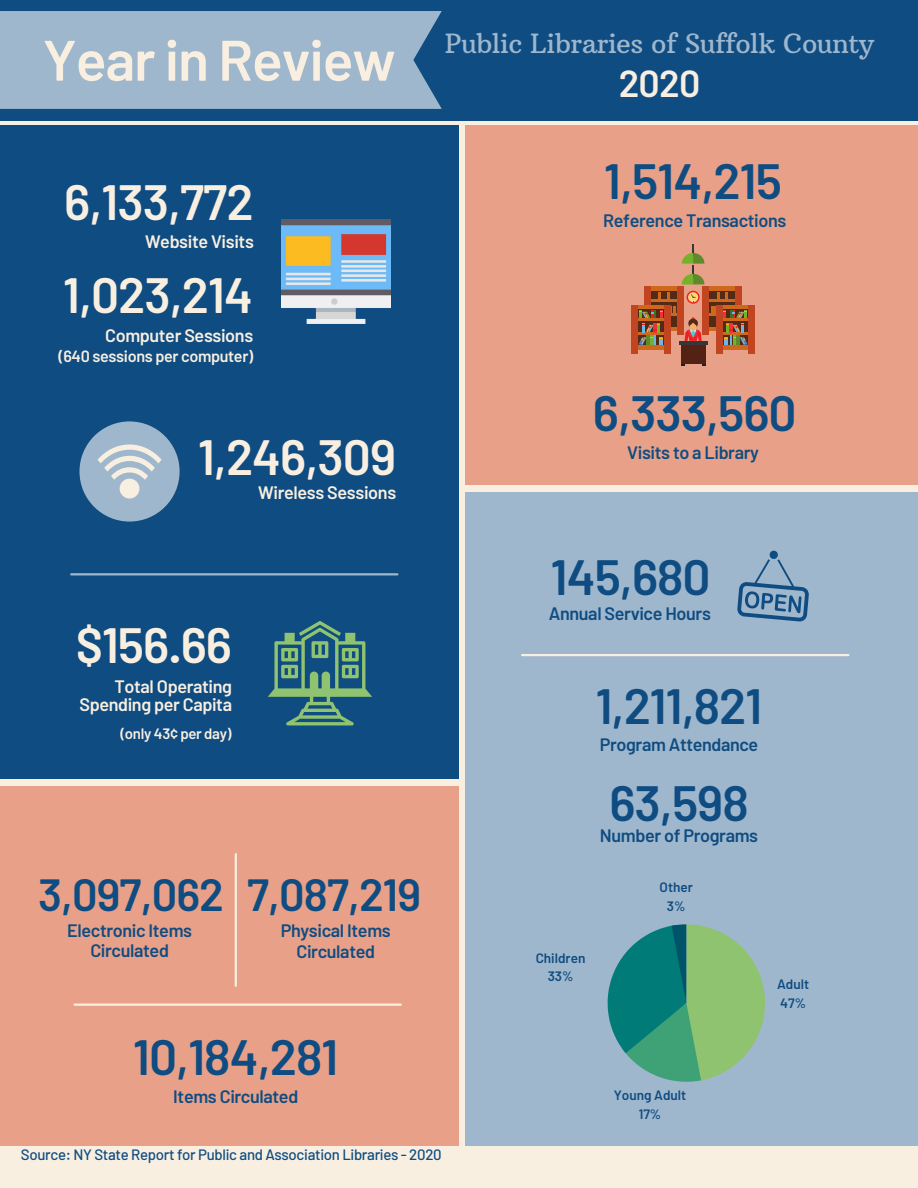
<style>
.page{position:relative;width:918px;height:1188px;background:#f8efe1}
.page>*{position:absolute;margin:0;border:0;box-sizing:border-box;transform-origin:0 0}
.t1{font:600 57px "Barlow";letter-spacing:-.02em;color:#f8efe1}
.t2{font:600 49.5px "Barlow";letter-spacing:-.02em;color:#0f4c81}
.t3{font:600 49.5px "Barlow";letter-spacing:-.02em;color:#f8efe1}
.t4{font:600 45px "Barlow";letter-spacing:-.02em;color:#0f4c81}
.t5{font:600 37.5px "Barlow";color:#f8efe1}
.t6{font:27px "Arbutus Slab";letter-spacing:-.02em;color:#9fb7cd}
.t7{font:600 18px/20.2px "Barlow";letter-spacing:-.02em;color:#0f4c81;text-align:center}
.t8{font:600 18px/18px "Barlow";letter-spacing:-.02em;color:#f8efe1;text-align:right}
.t9{font:600 16.2px "Barlow";letter-spacing:-.02em;color:#f8efe1}
.t10{font:500 15px "Barlow";letter-spacing:-.02em;color:#0f4c81}
.t11{font:600 15px "Barlow";letter-spacing:-.02em;color:#f8efe1}
.t12{font:600 13.65px "Barlow";color:#0f4c81}
</style>
<div class="page">
<div style="left:0;top:0;width:918px;height:120px;background:#0f4c81"></div>
<div style="left:0;top:11px;width:442px;height:98px;background:#9fb7cd"></div>
<div style="left:465px;top:492px;width:453px;height:654px;background:#9fb7cd"></div>
<div style="left:0;top:125px;width:459px;height:654px;background:#0f4c81"></div>
<div style="left:465px;top:125px;width:453px;height:360px;background:#e8a188"></div>
<div style="left:0;top:786px;width:459px;height:360px;background:#e8a188"></div>
<hr style="left:522px;top:654px;width:326px;height:2px;background:#f8efe1">
<hr style="left:75px;top:1004px;width:326px;height:2px;background:#f8efe1">
<hr style="left:235px;top:854px;width:2px;height:132px;background:#f8efe1">
<hr style="left:71px;top:573px;width:326px;height:2px;background:#9fb7cd">
<svg style="left:268px;top:621px;width:104px;height:104px"></svg>
<img style="left:281px;top:220px;width:109px;height:103px">
<div style="left:79px;top:421px;width:101px;height:101px;background:#9fb7cd;border-radius:50%"></div>
<svg style="left:98px;top:444px;width:64px;height:54px"></svg>
<svg style="left:737px;top:551px;width:72px;height:71px"></svg>
<svg style="left:608px;top:924px;width:157px;height:158px"></svg>
<div style="left:649px;top:286px;width:30px;height:5px;background:#cd681d"></div>
<div style="left:649px;top:326px;width:30px;height:5px;background:#cd681d"></div>
<svg style="left:651px;top:291px;width:26px;height:35px"></svg>
<hr style="left:650px;top:300px;width:28px;height:2px;background:#cd681d">
<hr style="left:650px;top:314px;width:28px;height:2px;background:#cd681d">
<div style="left:645px;top:286px;width:6px;height:48px;background:#c04520"></div>
<div style="left:677px;top:286px;width:6px;height:48px;background:#c04520"></div>
<svg style="left:659px;top:292px;width:2px;height:8px"></svg>
<svg style="left:667px;top:292px;width:2px;height:8px"></svg>
<div style="left:708px;top:286px;width:29px;height:5px;background:#cd681d"></div>
<div style="left:708px;top:326px;width:29px;height:5px;background:#cd681d"></div>
<div style="left:709px;top:291px;width:26px;height:35px;background:#522a16"></div>
<hr style="left:708px;top:300px;width:28px;height:2px;background:#cd681d">
<hr style="left:708px;top:314px;width:28px;height:2px;background:#cd681d">
<div style="left:735px;top:286px;width:7px;height:48px;background:#c04520"></div>
<div style="left:703px;top:286px;width:6px;height:48px;background:#c04520"></div>
<svg style="left:725px;top:292px;width:3px;height:8px"></svg>
<svg style="left:717px;top:292px;width:2px;height:8px"></svg>
<svg style="left:687px;top:291px;width:13px;height:13px"></svg>
<svg style="left:682px;top:245px;width:22px;height:39px"></svg>
<div style="left:681px;top:345px;width:25px;height:19px;background:#542115"></div>
<svg style="left:685px;top:317px;width:17px;height:24px"></svg>
<hr style="left:679px;top:341px;width:28px;height:4px;background:#373737">
<div style="left:636px;top:305px;width:30px;height:5px;background:#cd681d"></div>
<div style="left:638px;top:310px;width:26px;height:35px;background:#522a16"></div>
<div style="left:636px;top:345px;width:30px;height:5px;background:#cd681d"></div>
<hr style="left:637px;top:318px;width:28px;height:3px;background:#cd681d">
<hr style="left:637px;top:332px;width:28px;height:3px;background:#cd681d">
<div style="left:631px;top:305px;width:7px;height:48px;background:#c04520"></div>
<div style="left:664px;top:305px;width:6px;height:48px;background:#c04520"></div>
<svg style="left:639px;top:306px;width:36px;height:39px"></svg>
<div style="left:721px;top:305px;width:29px;height:5px;background:#cd681d"></div>
<div style="left:721px;top:345px;width:29px;height:5px;background:#cd681d"></div>
<div style="left:748px;top:305px;width:7px;height:48px;background:#c04520"></div>
<div style="left:716px;top:305px;width:6px;height:48px;background:#c04520"></div>
<svg style="left:711px;top:306px;width:37px;height:39px"></svg>
<p class="t1" style="left:43px;top:24px;width:355px">Year in Review</p>
<p class="t6" style="left:445px;top:27px;width:431px">Public Libraries of Suffolk County</p>
<p class="t5" style="left:619px;top:59px;width:83px">2020</p>
<p class="t3" style="left:64px;top:171px;width:191px">6,133,772</p>
<p class="t8" style="left:145px;top:232px;width:110px">Website Visits</p>
<p class="t3" style="left:63px;top:263px;width:191px">1,023,214</p>
<p class="t8" style="left:105px;top:326px;width:150px">Computer Sessions</p>
<p class="t9" style="left:59px;top:346px;width:196px">(640 sessions per computer)</p>
<p class="t3" style="left:198px;top:426px;width:200px">1,246,309</p>
<p class="t8" style="left:258px;top:483px;width:139px">Wireless Sessions</p>
<p class="t3" style="left:76px;top:613px;width:158px">$156.66</p>
<p class="t8" style="left:79px;top:676px;width:154px">Total Operating<br>Spending per Capita</p>
<p class="t11" style="left:120px;top:724px;width:113px">(only 43¢ per day)</p>
<p class="t4" style="left:38px;top:866px;width:187px">3,097,062</p>
<p class="t4" style="left:247px;top:866px;width:175px">7,087,219</p>
<p class="t7" style="left:67px;top:920px;width:127px">Electronic Items<br>Circulated</p>
<p class="t7" style="left:281px;top:920px;width:112px">Physical Items<br>Circulated</p>
<p class="t2" style="left:133px;top:1026px;width:207px">10,184,281</p>
<p class="t7" style="left:173px;top:1086px;width:126px">Items Circulated</p>
<p class="t10" style="left:21px;top:1145px;width:422px">Source: NY State Report for Public and Association Libraries - 2020</p>
<p class="t2" style="left:604px;top:150px;width:179px">1,514,215</p>
<p class="t7" style="left:603px;top:209px;width:185px">Reference Transactions</p>
<p class="t2" style="left:593px;top:382px;width:205px">6,333,560</p>
<p class="t7" style="left:627px;top:442px;width:133px">Visits to a Library</p>
<p class="t2" style="left:551px;top:545px;width:161px">145,680</p>
<p class="t7" style="left:549px;top:603px;width:164px">Annual Service Hours</p>
<p class="t2" style="left:596px;top:675px;width:168px">1,211,821</p>
<p class="t7" style="left:600px;top:734px;width:160px">Program Attendance</p>
<p class="t2" style="left:609px;top:772px;width:141px">63,598</p>
<p class="t7" style="left:600px;top:825px;width:160px">Number of Programs</p>
<p class="t12" style="left:536px;top:949px;width:51px">Children</p>
<p class="t12" style="left:548px;top:968px;width:27px">33%</p>
<p class="t12" style="left:660px;top:879px;width:35px">Other</p>
<p class="t12" style="left:667px;top:897px;width:20px">3%</p>
<p class="t12" style="left:614px;top:1086px;width:74px">Young Adult</p>
<p class="t12" style="left:639px;top:1105px;width:24px">17%</p>
<p class="t12" style="left:777px;top:975px;width:34px">Adult</p>
<p class="t12" style="left:780px;top:994px;width:27px">47%</p>
</div>
